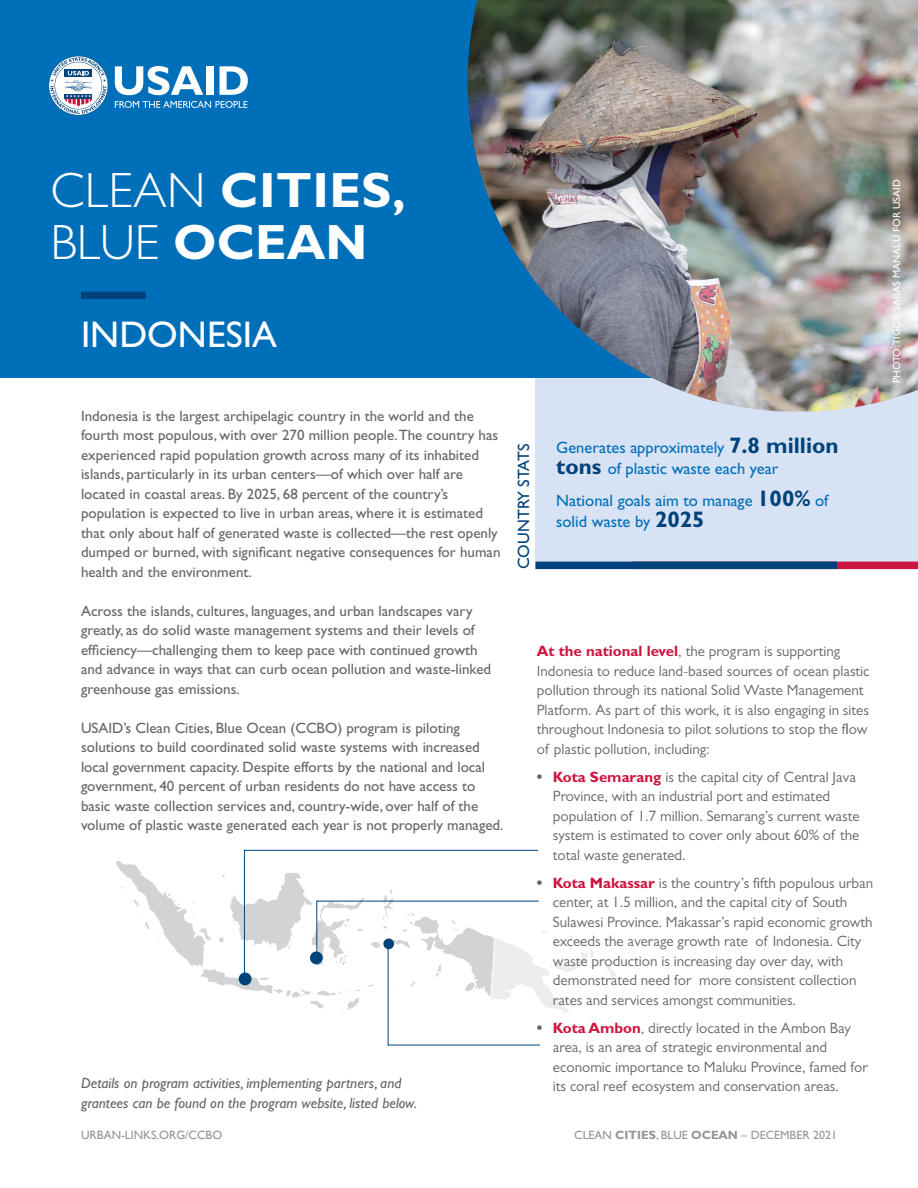
<style>
.page{position:relative;width:918px;height:1188px;background:#fff}
.page>*{position:absolute;margin:0;border:0;box-sizing:border-box;transform-origin:0 0}
.t1{font:700 49.8px/52.5px "Gill Sans Std";letter-spacing:.01em;color:#fff}
.t2{font:37.2px "Gill Sans Std";color:#fff}
.Body_Text_sh{font:16.5px/21px "Gill Sans Std";color:#006fb9}
.Body_Text_sh-2{font:16.5px "Gill Sans Std";color:#00437b}
.Body_Text_sh-3{font:15px/19.5px "Gill Sans Std";color:#686463}
.Body_Text_sh-4{font:15px/19.5px "Gill Sans MT Pro";color:#686463}
.Body_Text_sh-5{font:italic 15px/19.5px "Gill Sans Std";color:#686463}
.t3{font:12px "Gill Sans Std";color:#989291}
.t4{font:12px "Gill Sans";color:#989291}
.Body_Text_sh-6{font:10.5px "Gill Sans Std";color:#fff}
.s1{font-weight:300}
.s2{font-weight:700;font-size:22.5px;color:#00437b}
.s3{font-family:"Gill Sans Std";font-weight:700;color:#cd163f}
.s4{font-family:"Gill Sans Std";font-weight:700;font-size:15.75px}
.s5{font-weight:700}
</style>
<div class="page">
<div style="left:535px;top:328px;width:383px;height:240px;background:#d7e2f4"></div>
<div style="left:0;top:0;width:918px;height:378px;background:#006fb9"></div>
<svg style="left:115px;top:101px;width:133px;height:7px"></svg>
<svg style="left:115px;top:66px;width:88px;height:29px"></svg>
<div style="left:206px;top:66px;width:7px;height:29px;background:#fff"></div>
<svg style="left:220px;top:66px;width:28px;height:29px"></svg>
<svg style="left:49px;top:56px;width:59px;height:59px"></svg>
<div style="left:632px;top:562px;width:286px;height:7px;background:#cd163f"></div>
<div style="left:535px;top:562px;width:302px;height:7px;background:#00437b"></div>
<div style="left:81px;top:292px;width:65px;height:7px;background:#00437b"></div>
<img style="left:468px;top:0;width:450px;height:411px">
<svg style="left:116px;top:857px;width:128px;height:132px"></svg>
<div style="left:239px;top:973px;width:13px;height:12px;background:#00437b;border-radius:50%"></div>
<svg style="left:244px;top:850px;width:372px;height:196px"></svg>
<p class="t1" style="left:51px;top:164px;width:357px"><span class="s1">CLEAN</span> CITIES,<br><span class="s1">BLUE</span> OCEAN</p>
<p class="Body_Text_sh-6" style="left:891px;top:383px;width:205px;rotate:-90deg">PHOTO:TIGOR SABAS MANALU FOR USAID</p>
<p class="t2" style="left:81px;top:313px;width:197px">INDONESIA</p>
<p class="Body_Text_sh-3" style="left:81px;top:406px;width:421px">Indonesia is the largest archipelagic country in the world and the fourth most populous, with over 270 million people.The country has experienced rapid population growth across many of its inhabited islands, particularly in its urban centers—of which over half are located in coastal areas. By 2025, 68 percent of the country’s population is expected to live in urban areas, where it is estimated that only about half of generated waste is collected—the rest openly dumped or burned, with significant negative consequences for human health and the environment.</p>
<p class="Body_Text_sh-3" style="left:81px;top:601px;width:412px">Across the islands, cultures, languages, and urban landscapes vary greatly, as do solid waste management systems and their levels of efficiency—challenging them to keep pace with continued growth and advance in ways that can curb ocean pollution and waste-linked greenhouse gas emissions.</p>
<p class="Body_Text_sh-3" style="left:81px;top:718px;width:424px">USAID’s Clean Cities, Blue Ocean (CCBO) program is piloting solutions to build coordinated solid waste systems with increased local government capacity. Despite efforts by the national and local government, 40 percent of urban residents do not have access to basic waste collection services and, country-wide, over half of the volume of plastic waste generated each year is not properly managed.</p>
<p class="Body_Text_sh-5" style="left:81px;top:1073px;width:338px">Details on program activities, implementing partners, and grantees can be found on the program website, listed below.</p>
<p class="Body_Text_sh-2" style="left:514px;top:569px;width:127px;rotate:-90deg">COUNTRY STATS</p>
<p class="Body_Text_sh" style="left:556px;top:437px;width:284px">Generates approximately <span class="s2">7.8 million tons</span> of plastic waste each year</p>
<p class="Body_Text_sh" style="left:556px;top:490px;width:274px">National goals aim to manage <span class="s2">100%</span> of solid waste by <span class="s2">2025</span></p>
<p class="Body_Text_sh-4" style="left:537px;top:641px;width:334px"><span class="s3">At the national level</span>, the program is supporting Indonesia to reduce land-based sources of ocean plastic pollution through its national Solid Waste Management Platform. As part of this work, it is also engaging in sites throughout Indonesia to pilot solutions to stop the flow of plastic pollution, including:</p>
<p class="Body_Text_sh-4" style="left:553px;top:767px;width:308px;text-indent:-16px"><span class="s4">•</span> <span class="s3">Kota Semarang</span> is the capital city of Central Java Province, with an industrial port and estimated population of 1.7 million. Semarang’s current waste system is estimated to cover only about 60% of the total waste generated.</p>
<p class="Body_Text_sh-4" style="left:553px;top:873px;width:322px;text-indent:-16px"><span class="s4">•</span> <span class="s3">Kota Makassar</span> is the country’s fifth populous urban center, at 1.5 million, and the capital city of South Sulawesi Province. Makassar’s rapid economic growth exceeds the average growth rate of Indonesia. City waste production is increasing day over day, with demonstrated need for more consistent collection rates and services amongst communities.</p>
<p class="Body_Text_sh-4" style="left:553px;top:1018px;width:316px;text-indent:-16px"><span class="s4">•</span> <span class="s3">Kota Ambon</span>, directly located in the Ambon Bay area, is an area of strategic environmental and economic importance to Maluku Province, famed for its coral reef ecosystem and conservation areas.</p>
<p class="t4" style="left:81px;top:1128px;width:143px">URBAN-LINKS.ORG/CCBO</p>
<p class="t3" style="left:574px;top:1128px;width:264px">CLEAN <span class="s5">CITIES</span>, BLUE <span class="s5">OCEAN</span> – DECEMBER 2021</p>
</div>
